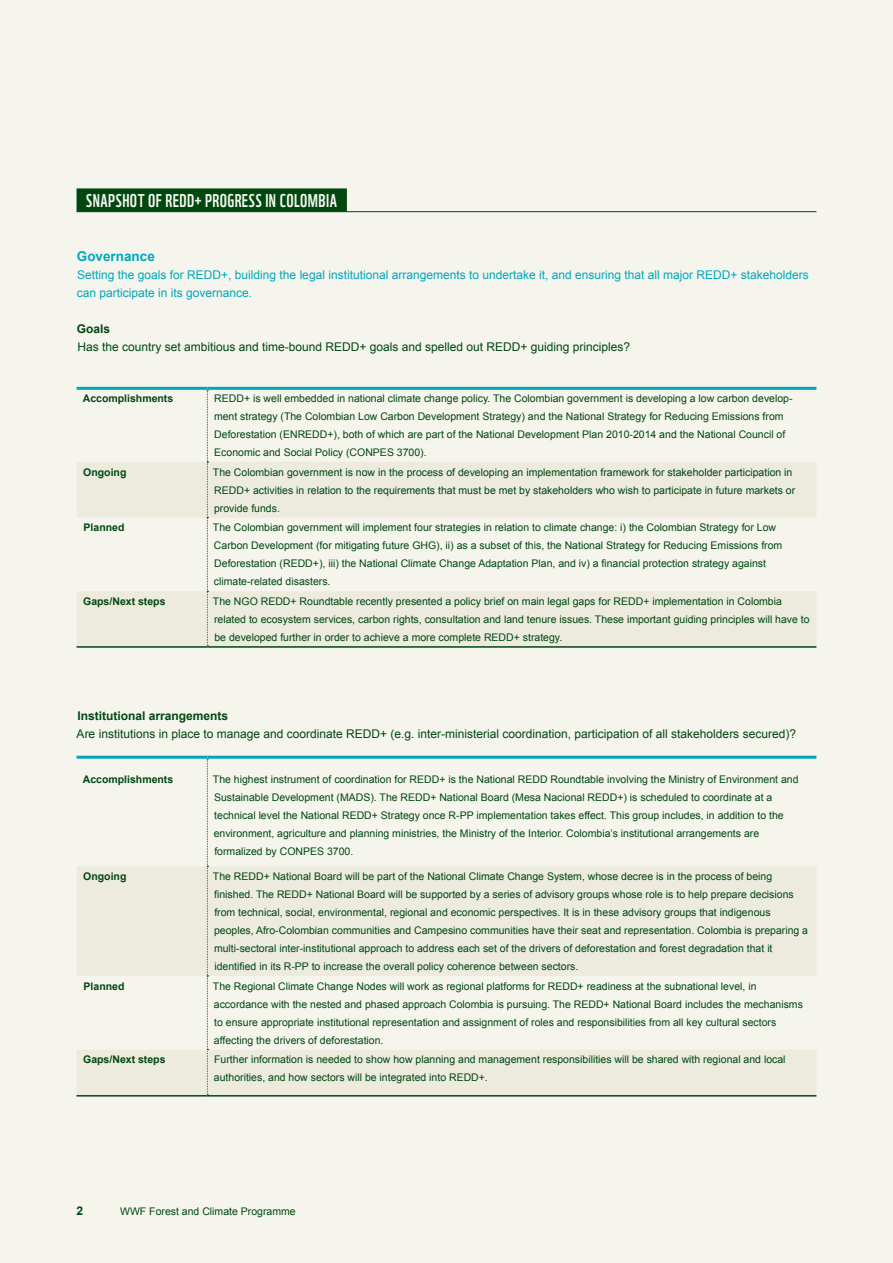
<style>
.page{position:relative;width:893px;height:1263px;background:#f5f5ee}
.page>*{position:absolute;margin:0;border:0;box-sizing:border-box;transform-origin:0 0}
.Department_Tab__Dark{font:18px "WWF";letter-spacing:.025em;color:#f5f5ee}
.Subhead_1{font:700 13.5px "Arial";color:#00a7ba}
.Descriptor{font:12px "Arial";color:#004710}
.Descriptor-2{font:12px/18px "Arial";color:#00a7ba}
.Subhead_2{font:700 12px "Arial";color:#004710}
.Page_Number{font:700 12px "Arial";color:#004710}
.Body_Sans{font:10.5px/18px "Arial";color:#004710}
.t1{font:700 10.5px "Arial";color:#004710}
</style>
<div class="page">
<hr style="left:77px;top:211px;width:739px;height:1px;background:#004710">
<div style="left:77px;top:188px;width:270px;height:24px;background:#004710"></div>
<svg style="left:77px;top:462px;width:739px;height:184px;fill:#ecebde"></svg>
<svg style="left:207px;top:390px;width:1px;height:256px"></svg>
<hr style="left:77px;top:646px;width:130px;height:2px;background:#004710">
<hr style="left:207px;top:646px;width:609px;height:2px;background:#004710">
<hr style="left:77px;top:387px;width:130px;height:3px;background:#00a7ba">
<hr style="left:207px;top:387px;width:609px;height:3px;background:#00a7ba">
<svg style="left:77px;top:866px;width:739px;height:229px;fill:#ecebde"></svg>
<svg style="left:207px;top:759px;width:1px;height:336px"></svg>
<hr style="left:77px;top:1095px;width:130px;height:1px;background:#004710">
<hr style="left:207px;top:1095px;width:609px;height:1px;background:#004710">
<hr style="left:77px;top:756px;width:130px;height:3px;background:#00a7ba">
<hr style="left:207px;top:756px;width:609px;height:3px;background:#00a7ba">
<p class="Department_Tab__Dark" style="left:86px;top:186px;width:252px">SNAPSHOT OF REDD+ PROGRESS IN COLOMBIA</p>
<p class="Subhead_1" style="left:77px;top:247px;width:80px">Governance</p>
<p class="Descriptor-2" style="left:77px;top:266px;width:734px">Setting the goals for REDD+, building the legal institutional arrangements to undertake it, and ensuring that all major REDD+ stakeholders can participate in its governance.</p>
<p class="Subhead_2" style="left:77px;top:321px;width:35px">Goals</p>
<p class="Descriptor" style="left:77px;top:339px;width:554px">Has the country set ambitious and time-bound REDD+ goals and spelled out REDD+ guiding principles?</p>
<p class="t1" style="left:83px;top:391px;width:92px">Accomplishments</p>
<p class="Body_Sans" style="left:214px;top:389px;width:580px">REDD+ is well embedded in national climate change policy. The Colombian government is developing a low carbon develop&shy;ment strategy (The Colombian Low Carbon Development Strategy) and the National Strategy for Reducing Emissions from Deforestation (ENREDD+), both of which are part of the National Development Plan 2010-2014 and the National Council of Economic and Social Policy (CONPES 3700).</p>
<p class="t1" style="left:83px;top:465px;width:45px">Ongoing</p>
<p class="Body_Sans" style="left:213px;top:463px;width:584px">The Colombian government is now in the process of developing an implementation framework for stakeholder participation in<br>REDD+ activities in relation to the requirements that must be met by stakeholders who wish to participate in future markets or provide funds.</p>
<p class="t1" style="left:84px;top:521px;width:42px">Planned</p>
<p class="Body_Sans" style="left:213px;top:519px;width:571px">The Colombian government will implement four strategies in relation to climate change: i) the Colombian Strategy for Low Carbon Development (for mitigating future GHG), ii) as a subset of this, the National Strategy for Reducing Emissions from Deforestation (REDD+), iii) the National Climate Change Adaptation Plan, and iv) a financial protection strategy against climate-related disasters.</p>
<p class="t1" style="left:83px;top:594px;width:84px">Gaps/Next steps</p>
<p class="Body_Sans" style="left:213px;top:592px;width:598px">The NGO REDD+ Roundtable recently presented a policy brief on main legal gaps for REDD+ implementation in Colombia related to ecosystem services, carbon rights, consultation and land tenure issues. These important guiding principles will have to be developed further in order to achieve a more complete REDD+ strategy.</p>
<p class="Subhead_2" style="left:78px;top:707px;width:152px">Institutional arrangements</p>
<p class="Descriptor" style="left:77px;top:726px;width:721px">Are institutions in place to manage and coordinate REDD+ (e.g. inter-ministerial coordination, participation of all stakeholders secured)?</p>
<p class="t1" style="left:83px;top:772px;width:92px">Accomplishments</p>
<p class="Body_Sans" style="left:213px;top:770px;width:587px">The highest instrument of coordination for REDD+ is the National REDD Roundtable involving the Ministry of Environment and Sustainable Development (MADS). The REDD+ National Board (Mesa Nacional REDD+) is scheduled to coordinate at a technical level the National REDD+ Strategy once R-PP implementation takes effect. This group includes, in addition to the environment, agriculture and planning ministries, the Ministry of the Interior. Colombia’s institutional arrangements are formalized by CONPES 3700.</p>
<p class="t1" style="left:83px;top:869px;width:45px">Ongoing</p>
<p class="Body_Sans" style="left:213px;top:867px;width:597px">The REDD+ National Board will be part of the National Climate Change System, whose decree is in the process of being finished. The REDD+ National Board will be supported by a series of advisory groups whose role is to help prepare decisions from technical, social, environmental, regional and economic perspectives. It is in these advisory groups that indigenous peoples, Afro-Colombian communities and Campesino communities have their seat and representation. Colombia is preparing a multi-sectoral inter-institutional approach to address each set of the drivers of deforestation and forest degradation that it identified in its R-PP to increase the overall policy coherence between sectors.</p>
<p class="t1" style="left:84px;top:979px;width:42px">Planned</p>
<p class="Body_Sans" style="left:213px;top:977px;width:591px">The Regional Climate Change Nodes will work as regional platforms for REDD+ readiness at the subnational level, in accordance with the nested and phased approach Colombia is pursuing. The REDD+ National Board includes the mechanisms to ensure appropriate institutional representation and assignment of roles and responsibilities from all key cultural sectors affecting the drivers of deforestation.</p>
<p class="t1" style="left:83px;top:1052px;width:84px">Gaps/Next steps</p>
<p class="Body_Sans" style="left:214px;top:1051px;width:573px">Further information is needed to show how planning and management responsibilities will be shared with regional and local authorities, and how sectors will be integrated into REDD+.</p>
<p class="Page_Number" style="left:77px;top:1203px;width:8px">2</p>
<p class="Body_Sans" style="left:120px;top:1202px;width:177px">WWF Forest and Climate Programme</p>
</div>
